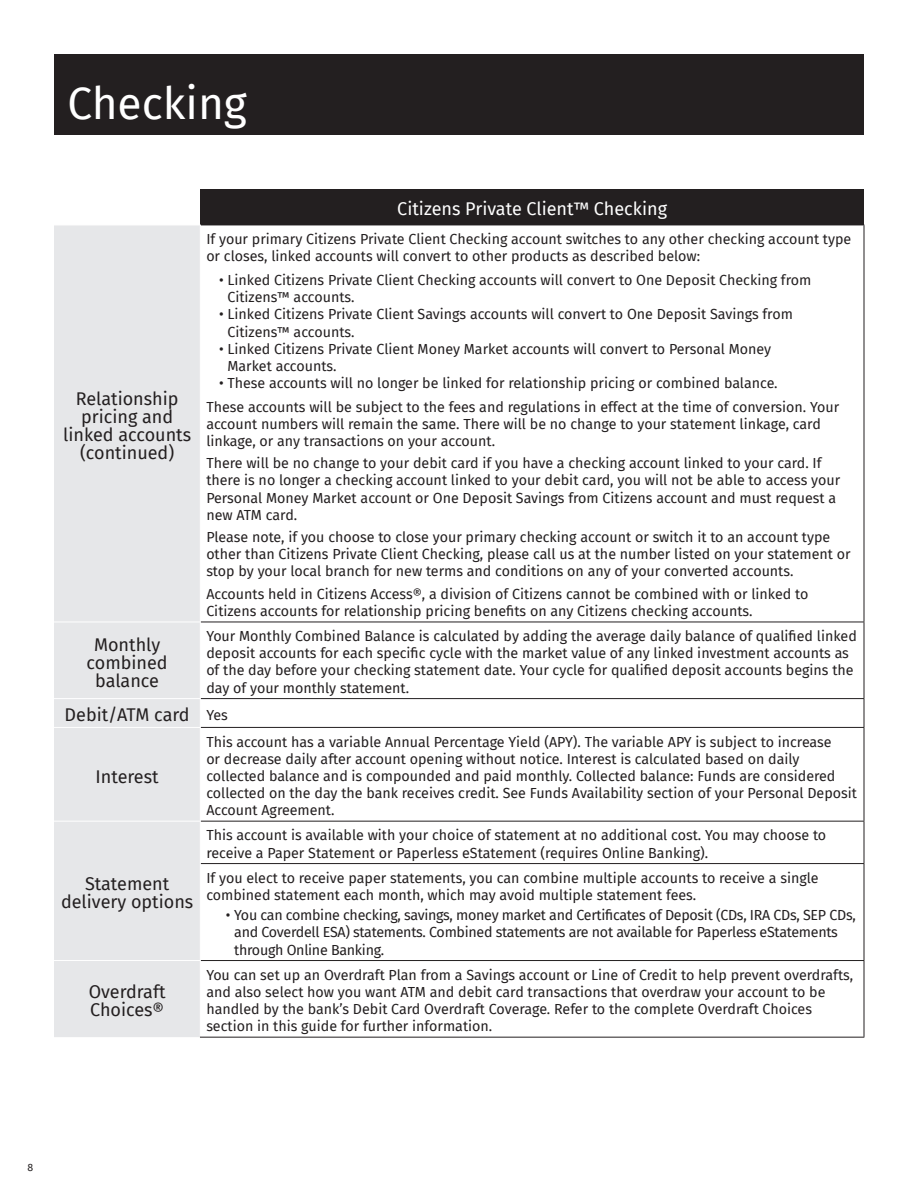
<style>
.page{position:relative;width:918px;height:1188px;background:#fff}
.page>*{position:absolute;margin:0;border:0;box-sizing:border-box;transform-origin:0 0}
.t1{font:44.25px "Fira Sans";color:#fff}
.t2{font:18px/18px "Fira Sans";color:#231f20;text-align:center}
.t3{font:18px "Fira Sans";color:#fff}
.t4{font:14.25px/17.1px "Fira Sans";color:#231f20}
.t5{font:14.25px/17.1px "Fira Sans";letter-spacing:-.02em;color:#231f20}
.t6{font:10.5px "Fira Sans";color:#231f20}
.s1{font-size:14.25px}
</style>
<div class="page">
<div style="left:54px;top:54px;width:810px;height:81px;background:#231f20"></div>
<div style="left:200px;top:189px;width:664px;height:36px;background:#231f20"></div>
<div style="left:54px;top:226px;width:146px;height:811px;background:#e6e7e9"></div>
<hr style="left:201px;top:225px;width:663px;height:1px;background:#231f20">
<hr style="left:864px;top:225px;width:1px;height:397px;background:#231f20">
<hr style="left:201px;top:622px;width:663px;height:1px;background:#231f20">
<hr style="left:864px;top:622px;width:1px;height:76px;background:#231f20">
<hr style="left:201px;top:698px;width:663px;height:1px;background:#231f20">
<svg style="left:864px;top:699px;width:1px;height:28px"></svg>
<hr style="left:201px;top:727px;width:663px;height:1px;background:#231f20">
<hr style="left:864px;top:728px;width:1px;height:93px;background:#231f20">
<hr style="left:201px;top:821px;width:663px;height:1px;background:#231f20">
<hr style="left:864px;top:822px;width:1px;height:41px;background:#231f20">
<hr style="left:201px;top:863px;width:663px;height:1px;background:#231f20">
<hr style="left:864px;top:864px;width:1px;height:96px;background:#231f20">
<hr style="left:201px;top:960px;width:663px;height:1px;background:#231f20">
<hr style="left:864px;top:961px;width:1px;height:76px;background:#231f20">
<hr style="left:54px;top:622px;width:147px;height:1px;background:#fff">
<hr style="left:54px;top:698px;width:147px;height:1px;background:#fff">
<hr style="left:54px;top:727px;width:147px;height:1px;background:#fff">
<hr style="left:54px;top:821px;width:147px;height:1px;background:#fff">
<hr style="left:54px;top:960px;width:147px;height:1px;background:#fff">
<hr style="left:200px;top:1037px;width:664px;height:1px;background:#231f20">
<h1 class="t1" style="left:67px;top:70px;width:181px">Checking</h1>
<p class="t3" style="left:397px;top:195px;width:271px">Citizens Private Client™ Checking</p>
<p class="t2" style="left:63px;top:389px;width:130px">Relationship pricing and linked accounts (continued)</p>
<p class="t4" style="left:206px;top:230px;width:646px">If your primary Citizens Private Client Checking account switches to any other checking account type or closes, linked accounts will convert to other products as described below:</p>
<p class="t4" style="left:227px;top:271px;width:585px;text-indent:-8px">• Linked Citizens Private Client Checking accounts will convert to One Deposit Checking from<br>Citizens™ accounts.</p>
<p class="t4" style="left:227px;top:306px;width:567px;text-indent:-8px">• Linked Citizens Private Client Savings accounts will convert to One Deposit Savings from<br>Citizens™ accounts.</p>
<p class="t4" style="left:227px;top:340px;width:545px;text-indent:-8px">• Linked Citizens Private Client Money Market accounts will convert to Personal Money<br>Market accounts.</p>
<p class="t4" style="left:206px;top:371px;width:634px;line-height:23.9px;text-indent:13px">• These accounts will no longer be linked for relationship pricing or combined balance.<br>These accounts will be subject to the fees and regulations in effect at the time of conversion. Your</p>
<p class="t4" style="left:206px;top:415px;width:616px">account numbers will remain the same. There will be no change to your statement linkage, card linkage, or any transactions on your account.</p>
<p class="t4" style="left:206px;top:454px;width:635px">There will be no change to your debit card if you have a checking account linked to your card. If there is no longer a checking account linked to your debit card, you will not be able to access your Personal Money Market account or One Deposit Savings from Citizens account and must request a new ATM card.</p>
<p class="t4" style="left:206px;top:528px;width:646px">Please note, if you choose to close your primary checking account or switch it to an account type other than Citizens Private Client Checking, please call us at the number listed on your statement or stop by your local branch for new terms and conditions on any of your converted accounts.</p>
<p class="t4" style="left:206px;top:585px;width:604px">Accounts held in Citizens Access®, a division of Citizens cannot be combined with or linked to<br>Citizens accounts for relationship pricing benefits on any Citizens checking accounts.</p>
<p class="t2" style="left:87px;top:635px;width:83px">Monthly combined balance</p>
<p class="t4" style="left:206px;top:627px;width:652px">Your Monthly Combined Balance is calculated by adding the average daily balance of qualified linked deposit accounts for each specific cycle with the market value of any linked investment accounts as of the day before your checking statement date. Your cycle for qualified deposit accounts begins the day of your monthly statement.</p>
<p class="t2" style="left:65px;top:706px;width:165px">Debit/ATM card <span class="s1">Yes</span></p>
<p class="t2" style="left:96px;top:767px;width:65px">Interest</p>
<p class="t2" style="left:61px;top:874px;width:134px">Statement delivery options</p>
<p class="t2" style="left:89px;top:983px;width:78px;text-align:left">Overdraft<br>Choices®</p>
<p class="t4" style="left:206px;top:733px;width:652px">This account has a variable Annual Percentage Yield (APY). The variable APY is subject to increase<br>or decrease daily after account opening without notice. Interest is calculated based on daily collected balance and is compounded and paid monthly. Collected balance: Funds are considered collected on the day the bank receives credit. See Funds Availability section of your Personal Deposit Account Agreement.</p>
<p class="t4" style="left:206px;top:827px;width:621px">This account is available with your choice of statement at no additional cost. You may choose to receive a Paper Statement or Paperless eStatement (requires Online Banking).</p>
<p class="t4" style="left:206px;top:869px;width:614px">If you elect to receive paper statements, you can combine multiple accounts to receive a single combined statement each month, which may avoid multiple statement fees.</p>
<p class="t5" style="left:234px;top:906px;width:623px;text-indent:-8px">• You can combine checking, savings, money market and Certificates of Deposit (CDs, IRA CDs, SEP CDs, and Coverdell ESA) statements. Combined statements are not available for Paperless eStatements through Online Banking.</p>
<p class="t4" style="left:206px;top:966px;width:648px">You can set up an Overdraft Plan from a Savings account or Line of Credit to help prevent overdrafts, and also select how you want ATM and debit card transactions that overdraw your account to be handled by the bank’s Debit Card Overdraft Coverage. Refer to the complete Overdraft Choices section in this guide for further information.</p>
<p class="t6" style="left:28px;top:1159px;width:7px">8</p>
</div>
